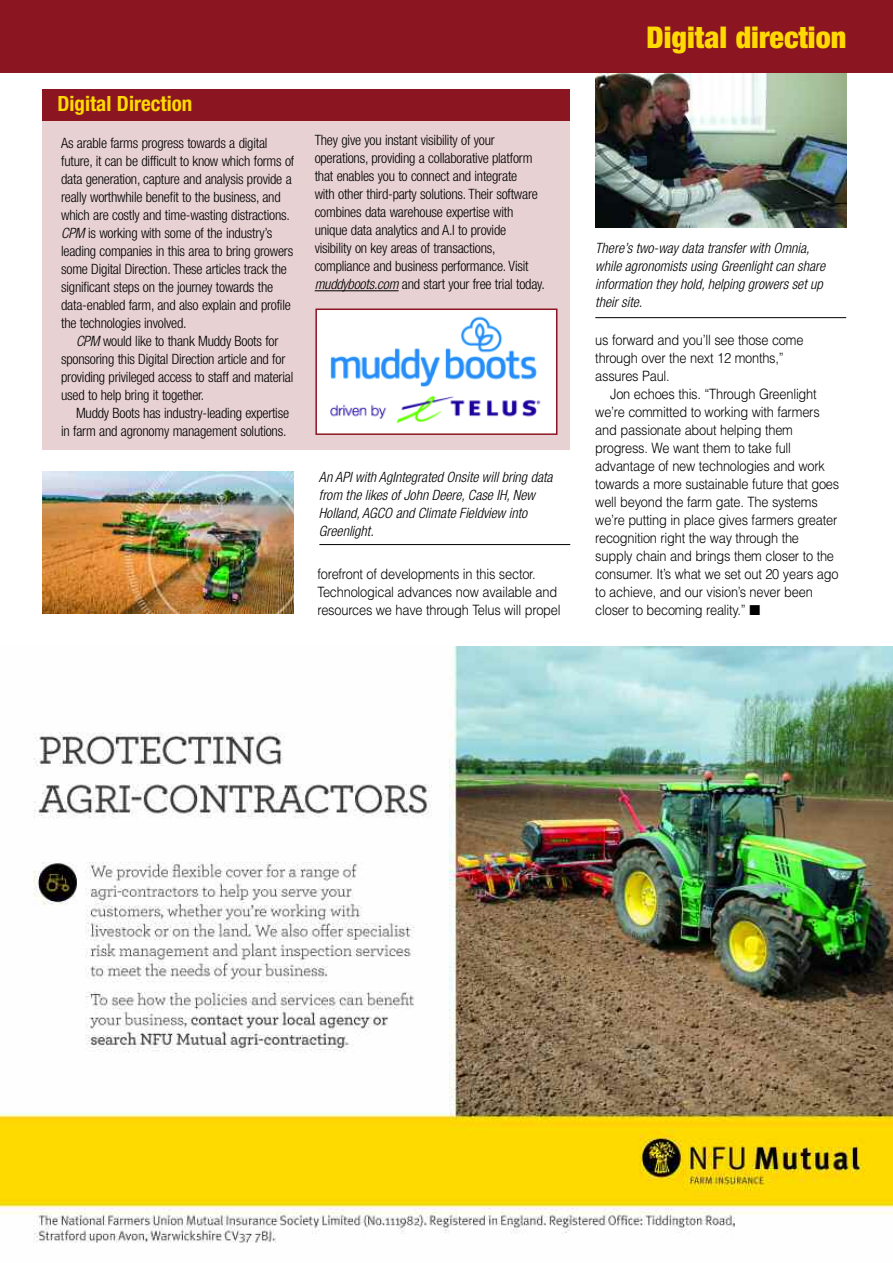
<style>
.page{position:relative;width:893px;height:1263px;background:#fff}
.page>*{position:absolute;margin:0;border:0;box-sizing:border-box;transform-origin:0 0}
.t1{font:900 condensed 30px "Helvetica Neue";color:#ffd902}
.t2{font:700 condensed 21px "Helvetica Neue";color:#ffd902}
.t3{font:300 condensed 14.25px/18px "Helvetica Neue";letter-spacing:-.015em;color:#000}
.t4{font:300 14.25px/18px "Helvetica";letter-spacing:-.015em;color:#000;scale:.9 1}
.t5{font:italic 300 condensed 14.25px/18px "Helvetica Neue";color:#000}
.s1{font-style:italic}
</style>
<div class="page">
<div style="left:43px;top:116px;width:527px;height:334px;background:#e8d1d3"></div>
<img style="left:318px;top:311px;width:232px;height:121px">
<div style="left:315px;top:308px;width:242px;height:127px;border:2px solid #8b1622"></div>
<div style="left:43px;top:89px;width:527px;height:32px;background:#8b1622"></div>
<hr style="left:315px;top:290px;width:83px;height:1px;background:#000">
<img style="left:595px;top:73px;width:251px;height:154px">
<hr style="left:595px;top:317px;width:251px;height:1px;background:#000">
<img style="left:43px;top:471px;width:250px;height:143px">
<hr style="left:319px;top:544px;width:251px;height:1px;background:#000">
<div style="left:0;top:0;width:893px;height:72px;background:#8b1622"></div>
<img style="left:0;top:646px;width:893px;height:597px">
<h2 class="t2" style="left:57px;top:96px;width:136px">Digital Direction</h2>
<p class="t3" style="left:61px;top:135px;width:235px">As arable farms progress towards a digital future, it can be difficult to know which forms of data generation, capture and analysis provide a really worthwhile benefit to the business, and which are costly and time-wasting distractions.<br><span class="s1">CPM</span> is working with some of the industry’s leading companies in this area to bring growers some Digital Direction. These articles track the significant steps on the journey towards the data-enabled farm, and also explain and profile the technologies involved.</p>
<p class="t3" style="left:61px;top:333px;width:234px;text-indent:15px"><span class="s1">CPM</span> would like to thank Muddy Boots for sponsoring this Digital Direction article and for providing privileged access to staff and material used to help bring it together.</p>
<p class="t3" style="left:61px;top:405px;width:229px;text-align:right">Muddy Boots has industry-leading expertise<br>in farm and agronomy management solutions.</p>
<p class="t3" style="left:315px;top:133px;width:232px">They give you instant visibility of your operations, providing a collaborative platform that enables you to connect and integrate<br>with other third-party solutions. Their software combines data warehouse expertise with unique data analytics and A.I to provide visibility on key areas of transactions, compliance and business performance. Visit <span class="s1">muddyboots.com</span> and start your free trial today.</p>
<p class="t5" style="left:319px;top:469px;width:235px">An API with AgIntegrated Onsite will bring data from the likes of John Deere, Case IH, New Holland, AGCO and Climate Fieldview into Greenlight.</p>
<p class="t4" style="left:318px;top:565px;width:272px">forefront of developments in this sector.<br>Technological advances now available and resources we have through Telus will propel</p>
<h1 class="t1" style="left:647px;top:27px;width:201px">Digital direction</h1>
<p class="t5" style="left:595px;top:240px;width:231px">There’s two-way data transfer with Omnia, while agronomists using Greenlight can share information they hold, helping growers set up their site.</p>
<p class="t4" style="left:595px;top:331px;width:233px">us forward and you’ll see those come through over the next 12 months,” assures Paul.</p>
<p class="t4" style="left:595px;top:385px;width:273px;text-indent:15px">Jon echoes this. “Through Greenlight we’re committed to working with farmers and passionate about helping them progress. We want them to take full advantage of new technologies and work towards a more sustainable future that goes well beyond the farm gate. The systems we’re putting in place gives farmers greater recognition right the way through the supply chain and brings them closer to the consumer. It’s what we set out 20 years ago to achieve, and our vision’s never been closer to becoming reality.” ■</p>
</div>
